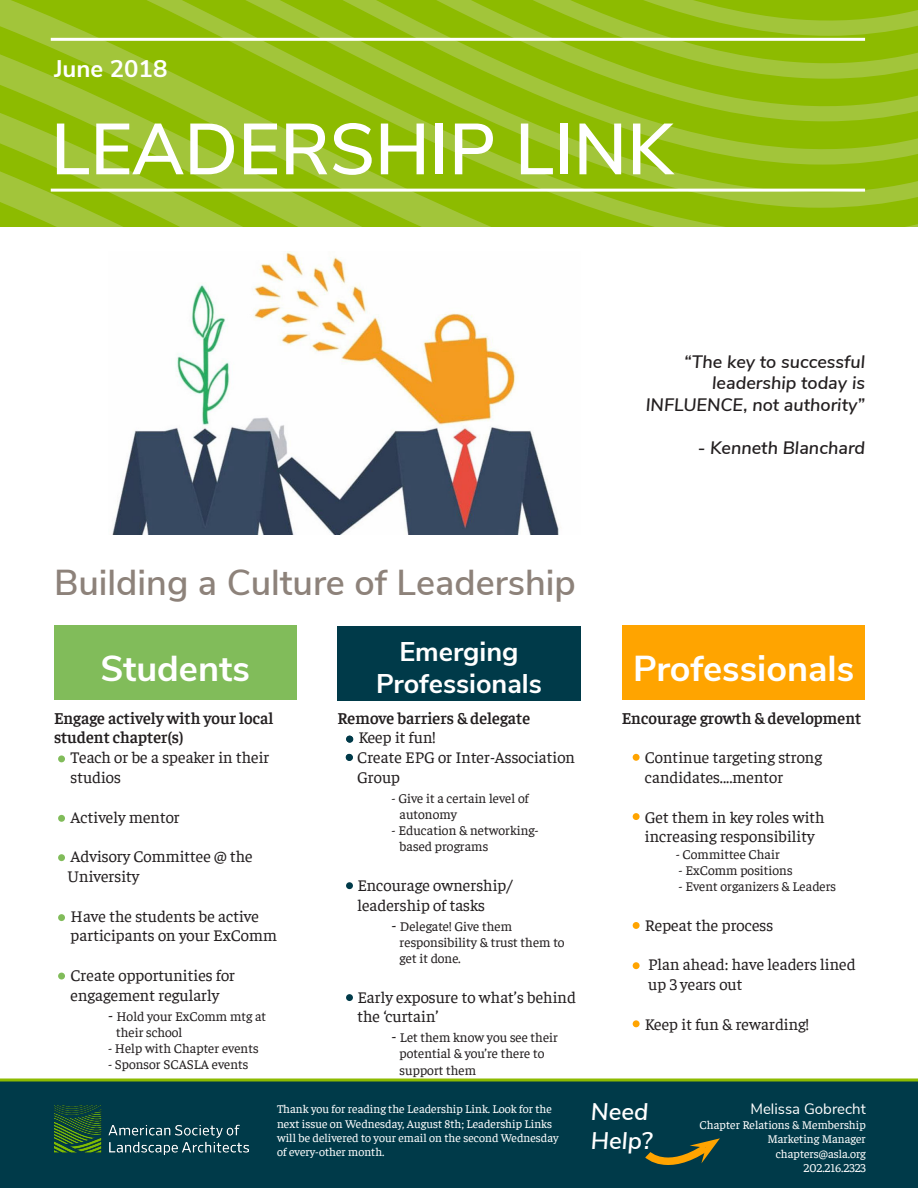
<style>
.page{position:relative;width:918px;height:1188px;background:#fff}
.page>*{position:absolute;margin:0;border:0;box-sizing:border-box;transform-origin:0 0}
.t1{font:600 72px "Nunito Sans";color:#fff}
.t2{font:600 36px "Nunito Sans";color:#8d827a}
.t3{font:700 36px "Nunito Sans";color:#fff}
.t4{font:700 27px "Nunito Sans";color:#fff}
.t5{font:italic 600 24px "Nunito Sans";color:#fff}
.t6{font:700 24px "Nunito Sans";color:#fff}
.t7{font:italic 600 18px "Nunito Sans";color:#231f20}
.t8{font:16.5px/19.8px "Faustina";color:#231f20}
.t9{font:600 16.5px/19.8px "Faustina";color:#231f20}
.t10{font:15px "Nunito Sans";color:#fff}
.t11{font:13.5px/16.2px "Faustina";color:#231f20}
.t12{font:12px/14.4px "Faustina";color:#fff}
.s1{font-size:16.5px}
</style>
<div class="page">
<div style="left:58px;top:973px;width:7px;height:7px;background:#81bc5a;border-radius:50%"></div>
<div style="left:58px;top:914px;width:7px;height:7px;background:#81bc5a;border-radius:50%"></div>
<div style="left:58px;top:854px;width:7px;height:7px;background:#81bc5a;border-radius:50%"></div>
<div style="left:58px;top:815px;width:7px;height:7px;background:#81bc5a;border-radius:50%"></div>
<div style="left:58px;top:755px;width:7px;height:7px;background:#81bc5a;border-radius:50%"></div>
<img style="left:112px;top:251px;width:447px;height:283px">
<div style="left:346px;top:754px;width:7px;height:7px;background:#003a49;border-radius:50%"></div>
<div style="left:346px;top:882px;width:7px;height:7px;background:#003a49;border-radius:50%"></div>
<div style="left:346px;top:994px;width:7px;height:7px;background:#003a49;border-radius:50%"></div>
<div style="left:633px;top:754px;width:7px;height:7px;background:#ffa400;border-radius:50%"></div>
<div style="left:633px;top:813px;width:7px;height:7px;background:#ffa400;border-radius:50%"></div>
<div style="left:633px;top:922px;width:7px;height:7px;background:#ffa400;border-radius:50%"></div>
<div style="left:633px;top:962px;width:7px;height:7px;background:#ffa400;border-radius:50%"></div>
<div style="left:633px;top:1020px;width:7px;height:7px;background:#ffa400;border-radius:50%"></div>
<div style="left:346px;top:736px;width:7px;height:7px;background:#003a49;border-radius:50%"></div>
<div style="left:0;top:1082px;width:918px;height:106px;background:#003a49"></div>
<svg style="left:645px;top:1138px;width:75px;height:27px"></svg>
<svg style="left:0;top:0;width:918px;height:227px;background:#95be16"></svg>
<hr style="left:51px;top:38px;width:814px;height:3px;background:#fff">
<hr style="left:51px;top:189px;width:814px;height:3px;background:#fff">
<svg style="left:0;top:1078px;width:918px;height:4px;background:#89b328"></svg>
<img style="left:54px;top:1105px;width:195px;height:50px">
<div style="left:54px;top:625px;width:242px;height:75px;background:#81bc5a"></div>
<div style="left:337px;top:626px;width:244px;height:75px;background:#003a49"></div>
<div style="left:622px;top:625px;width:243px;height:75px;background:#ffa400"></div>
<p class="t6" style="left:54px;top:51px;width:115px">June 2018</p>
<p class="t1" style="left:51px;top:97px;width:624px">LEADERSHIP LINK</p>
<p class="t2" style="left:54px;top:556px;width:523px">Building a Culture of Leadership</p>
<p class="t3" style="left:100px;top:642px;width:151px">Students</p>
<p class="t9" style="left:54px;top:707px;width:221px">Engage actively with your local student chapter(s)</p>
<p class="t8" style="left:71px;top:746px;width:200px">Teach or be a speaker in their studios</p>
<p class="t8" style="left:71px;top:806px;width:111px">Actively mentor</p>
<p class="t8" style="left:67px;top:845px;width:187px">Advisory Committee @ the<br>University</p>
<p class="t8" style="left:71px;top:905px;width:208px">Have the students be active participants on your ExComm</p>
<p class="t8" style="left:70px;top:964px;width:166px">Create opportunities for engagement regularly</p>
<p class="t11" style="left:116px;top:1007px;width:152px;text-indent:-8px"><span class="s1">-</span> Hold your ExComm mtg at their school</p>
<p class="t11" style="left:108px;top:1039px;width:152px">- Help with Chapter events</p>
<p class="t11" style="left:108px;top:1055px;width:142px">- Sponsor SCASLA events</p>
<p class="t4" style="left:399px;top:632px;width:121px">Emerging</p>
<p class="t4" style="left:376px;top:664px;width:167px">Professionals</p>
<p class="t9" style="left:337px;top:707px;width:194px">Remove barriers &amp; delegate</p>
<p class="t8" style="left:359px;top:727px;width:79px">Keep it fun!</p>
<p class="t8" style="left:357px;top:746px;width:219px">Create EPG or Inter-Association<br>Group</p>
<p class="t11" style="left:400px;top:789px;width:131px;text-indent:-8px">- Give it a certain level of autonomy</p>
<p class="t11" style="left:400px;top:821px;width:141px;text-indent:-8px">- Education &amp; networking&shy;based programs</p>
<p class="t8" style="left:357px;top:874px;width:156px">Encourage ownership/ leadership of tasks</p>
<p class="t11" style="left:400px;top:917px;width:167px;text-indent:-8px"><span class="s1">-</span> Delegate! Give them responsibility &amp; trust them to get it done.</p>
<p class="t8" style="left:357px;top:986px;width:220px">Early exposure to what’s behind the ‘curtain’</p>
<p class="t11" style="left:400px;top:1028px;width:160px;text-indent:-8px"><span class="s1">-</span> Let them know you see their potential &amp; you’re there to support them</p>
<p class="t7" style="left:684px;top:348px;width:182px">“The key to successful</p>
<p class="t7" style="left:712px;top:370px;width:154px">leadership today is</p>
<p class="t7" style="left:646px;top:391px;width:221px">INFLUENCE, not authority”</p>
<p class="t7" style="left:698px;top:435px;width:169px">- Kenneth Blanchard</p>
<p class="t3" style="left:633px;top:642px;width:223px">Professionals</p>
<p class="t9" style="left:622px;top:707px;width:241px">Encourage growth &amp; development</p>
<p class="t8" style="left:645px;top:746px;width:179px">Continue targeting strong candidates....mentor</p>
<p class="t8" style="left:645px;top:806px;width:181px">Get them in key roles with increasing responsibility</p>
<p class="t11" style="left:676px;top:845px;width:106px">- Committee Chair</p>
<p class="t11" style="left:678px;top:861px;width:116px">- ExComm positions</p>
<p class="t11" style="left:678px;top:877px;width:159px">- Event organizers &amp; Leaders</p>
<p class="t8" style="left:645px;top:914px;width:130px">Repeat the process</p>
<p class="t8" style="left:648px;top:953px;width:209px">Plan ahead: have leaders lined up 3 years out</p>
<p class="t8" style="left:645px;top:1013px;width:166px">Keep it fun &amp; rewarding!</p>
<p class="t5" style="left:591px;top:1095px;width:59px">Need</p>
<p class="t5" style="left:591px;top:1123px;width:63px">Help?</p>
<p class="t12" style="left:277px;top:1101px;width:283px">Thank you for reading the Leadership Link. Look for the next issue on Wednesday, August 8th; Leadership Links will be delivered to your email on the second Wednesday of every-other month.</p>
<p class="t10" style="left:750px;top:1098px;width:117px">Melissa Gobrecht</p>
<p class="t12" style="left:700px;top:1117px;width:168px;text-align:right">Chapter Relations &amp; Membership<br>Marketing Manager</p>
<p class="t12" style="left:776px;top:1145px;width:91px">chapters@asla.org</p>
<p class="t12" style="left:804px;top:1160px;width:64px">202.216.2323</p>
</div>
